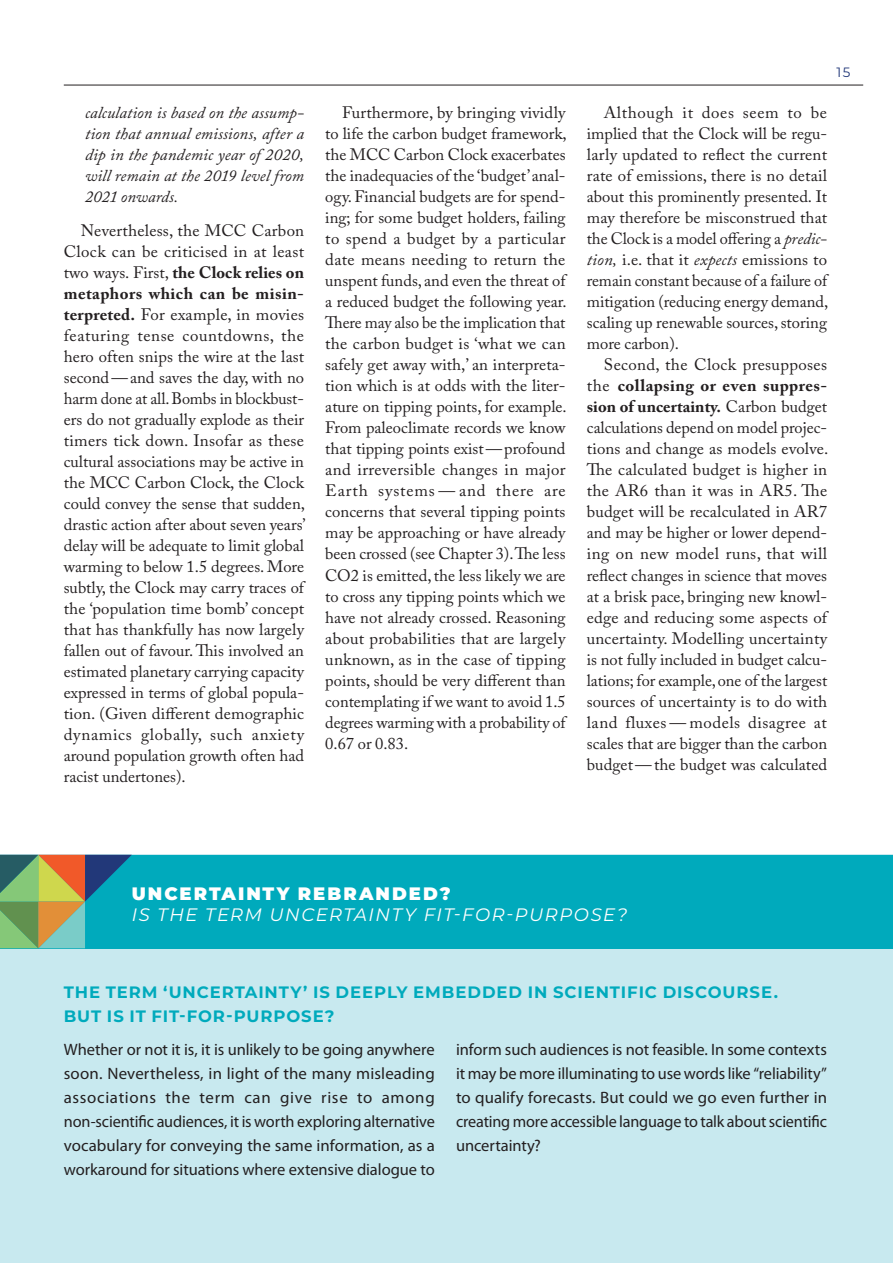
<style>
.page{position:relative;width:893px;height:1263px;background:#fff}
.page>*{position:absolute;margin:0;border:0;box-sizing:border-box;transform-origin:0 0}
.Sidebar__H1{font:italic 18px/21px "Montserrat";letter-spacing:.085em;color:#fff}
.t1{font:16.5px/21px "Adobe Caslon Pro";color:#231f20;text-align:justify}
.Sidebar__Text{font:16.5px/24px "Myriad Pro";letter-spacing:-.005em;color:#231f20;text-align:justify}
.Indented_Text__space{font:italic 16.5px/21px "Adobe Caslon Pro";letter-spacing:.005em;color:#231f20;text-align:justify}
.Sidebar__h2_Span{font:700 16.5px/24px "Montserrat";letter-spacing:.055em;color:#00aabc}
.t2{font:13.5px "Montserrat";color:#223879}
.s1{font-weight:700}
.s2{font-style:italic}
.s3{font-weight:900;font-style:normal}
</style>
<div class="page">
<hr style="left:64px;top:85px;width:799px;height:1px;background:#231f20">
<div style="left:0;top:855px;width:893px;height:408px;background:#c8e9ef"></div>
<div style="left:0;top:855px;width:893px;height:93px;background:#00aabc"></div>
<svg style="left:0;top:855px;width:132px;height:93px"></svg>
<p class="Indented_Text__space" style="left:85px;top:102px;width:221px">calculation is based on the assump&shy;tion that annual emissions, after a dip in the pandemic year of 2020, will remain at the 2019 level from 2021 onwards.</p>
<p class="t1" style="left:64px;top:220px;width:243px;text-indent:17px">Nevertheless, the MCC Carbon Clock can be criticised in at least two ways. First, <span class="s1">the Clock relies on metaphors which can be misin&shy;terpreted.</span> For example, in movies featuring tense countdowns, the hero often snips the wire at the last second—and saves the day, with no harm done at all. Bombs in blockbust&shy;ers do not gradually explode as their timers tick down. Insofar as these cultural associations may be active in the MCC Carbon Clock, the Clock could convey the sense that sudden, drastic action after about seven years’ delay will be adequate to limit global warming to below 1.5 degrees. More subtly, the Clock may carry traces of the ‘population time bomb’ concept that has thankfully has now largely fallen out of favour. This involved an estimated planetary carrying capacity expressed in terms of global popula&shy;tion. (Given different demographic dynamics globally, such anxiety around population growth often had racist undertones).</p>
<p class="t2" style="left:836px;top:63px;width:16px">15</p>
<p class="t1" style="left:325px;top:102px;width:243px;text-indent:17px">Furthermore, by bringing vividly to life the carbon budget framework, the MCC Carbon Clock exacerbates the inadequacies of the ‘budget’ anal&shy;ogy. Financial budgets are for spend&shy;ing; for some budget holders, failing to spend a budget by a particular date means needing to return the unspent funds, and even the threat of a reduced budget the following year.<br>There may also be the implication that the carbon budget is ‘what we can safely get away with,’ an interpreta&shy;tion which is at odds with the liter&shy;ature on tipping points, for example.<br>From paleoclimate records we know that tipping points exist—profound and irreversible changes in major Earth systems — and there are concerns that several tipping points may be approaching or have already been crossed (see Chapter 3). The less CO2 is emitted, the less likely we are to cross any tipping points which we have not already crossed. Reasoning about probabilities that are largely unknown, as in the case of tipping points, should be very different than contemplating if we want to avoid 1.5 degrees warming with a probability of 0.67 or 0.83.</p>
<p class="t1" style="left:587px;top:102px;width:243px;text-indent:17px">Although it does seem to be implied that the Clock will be regu&shy;larly updated to reflect the current rate of emissions, there is no detail about this prominently presented. It may therefore be misconstrued that the Clock is a model offering a <span class="s2">predic&shy;tion,</span> i.e. that it <span class="s2">expects</span> emissions to remain constant because of a failure of mitigation (reducing energy demand, scaling up renewable sources, storing more carbon).</p>
<p class="t1" style="left:587px;top:354px;width:243px;text-indent:17px">Second, the Clock presupposes the <span class="s1">collapsing or even suppres&shy;sion of uncertainty.</span> Carbon budget calculations depend on model projec&shy;tions and change as models evolve.<br>The calculated budget is higher in the AR6 than it was in AR5. The budget will be recalculated in AR7 and may be higher or lower depend&shy;ing on new model runs, that will reflect changes in science that moves at a brisk pace, bringing new knowl&shy;edge and reducing some aspects of uncertainty. Modelling uncertainty is not fully included in budget calcu&shy;lations; for example, one of the largest sources of uncertainty is to do with land fluxes — models disagree at scales that are bigger than the carbon budget—the budget was calculated</p>
<p class="Sidebar__H1" style="left:132px;top:882px;width:497px"><span class="s3">UNCERTAINTY REBRANDED?<br></span>IS THE TERM UNCERTAINTY FIT-FOR-PURPOSE?</p>
<p class="Sidebar__h2_Span" style="left:64px;top:979px;width:716px">THE TERM ‘UNCERTAINTY’ IS DEEPLY EMBEDDED IN SCIENTIFIC DISCOURSE.<br>BUT IS IT FIT-FOR-PURPOSE?</p>
<p class="Sidebar__Text" style="left:64px;top:1037px;width:373px">Whether or not it is, it is unlikely to be going anywhere soon. Nevertheless, in light of the many misleading associations the term can give rise to among non-scientific audiences, it is worth exploring alternative vocabulary for conveying the same information, as a workaround for situations where extensive dialogue to</p>
<p class="Sidebar__Text" style="left:456px;top:1037px;width:373px">inform such audiences is not feasible. In some contexts it may be more illuminating to use words like “reliability” to qualify forecasts. But could we go even further in creating more accessible language to talk about scientific uncertainty?</p>
</div>
